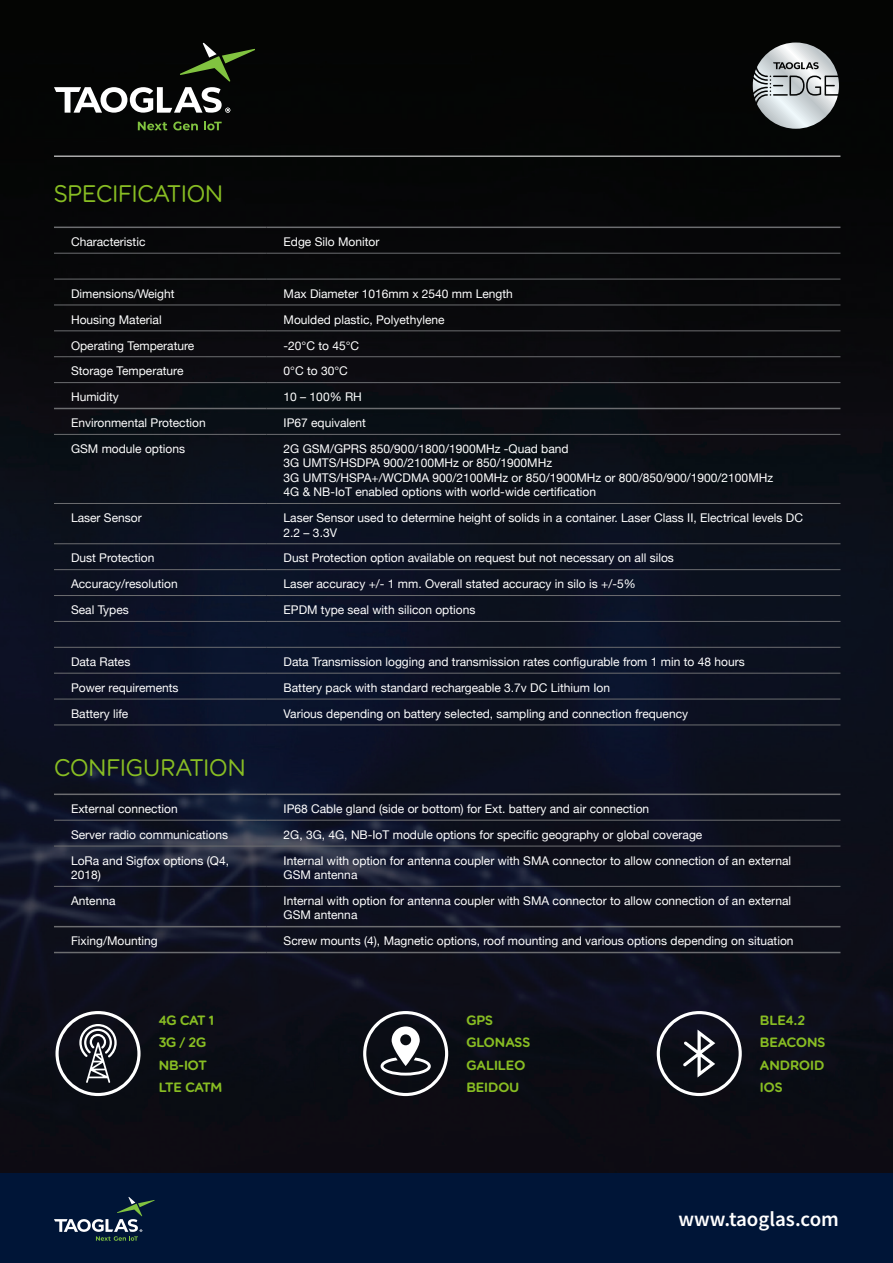
<style>
.page{position:relative;width:893px;height:1263px;background:#fff}
.page>*{position:absolute;margin:0;border:0;box-sizing:border-box;transform-origin:0 0}
.t1{font:24px "easy Jet Rounded";color:#88bd23}
.t2{font:600 21px "Source Sans Pro";color:#fff}
.t3{font:13.5px/22.2px "easy Jet Rounded Demi";color:#88bd23}
.t4{font:13.5px/22.2px "easy Jet Rounded Demi";letter-spacing:-.02em;color:#88bd23}
.t5{font:12px/14.4px "Helvetica Neue";color:#fff}
</style>
<div class="page">
<img style="left:0;top:0;width:893px;height:1174px">
<hr style="left:54px;top:253px;width:213px;height:1px;background:#6c6d70">
<hr style="left:267px;top:253px;width:573px;height:1px;background:#6c6d70">
<hr style="left:54px;top:279px;width:213px;height:1px;background:#6c6d70">
<hr style="left:267px;top:279px;width:573px;height:1px;background:#6c6d70">
<hr style="left:54px;top:305px;width:213px;height:1px;background:#6c6d70">
<hr style="left:267px;top:305px;width:573px;height:1px;background:#6c6d70">
<hr style="left:54px;top:330px;width:213px;height:1px;background:#6c6d70">
<hr style="left:267px;top:330px;width:573px;height:1px;background:#6c6d70">
<hr style="left:54px;top:356px;width:213px;height:1px;background:#6c6d70">
<hr style="left:267px;top:356px;width:573px;height:1px;background:#6c6d70">
<hr style="left:54px;top:382px;width:213px;height:1px;background:#6c6d70">
<hr style="left:267px;top:382px;width:573px;height:1px;background:#6c6d70">
<hr style="left:54px;top:503px;width:213px;height:1px;background:#6c6d70">
<hr style="left:267px;top:503px;width:573px;height:1px;background:#6c6d70">
<hr style="left:54px;top:543px;width:213px;height:1px;background:#6c6d70">
<hr style="left:267px;top:543px;width:573px;height:1px;background:#6c6d70">
<hr style="left:54px;top:569px;width:213px;height:1px;background:#6c6d70">
<hr style="left:267px;top:569px;width:573px;height:1px;background:#6c6d70">
<hr style="left:54px;top:595px;width:213px;height:1px;background:#6c6d70">
<hr style="left:267px;top:595px;width:573px;height:1px;background:#6c6d70">
<hr style="left:54px;top:621px;width:213px;height:1px;background:#6c6d70">
<hr style="left:267px;top:621px;width:573px;height:1px;background:#6c6d70">
<hr style="left:54px;top:647px;width:213px;height:1px;background:#6c6d70">
<hr style="left:267px;top:647px;width:573px;height:1px;background:#6c6d70">
<hr style="left:54px;top:673px;width:213px;height:1px;background:#6c6d70">
<hr style="left:267px;top:673px;width:573px;height:1px;background:#6c6d70">
<hr style="left:54px;top:699px;width:213px;height:1px;background:#6c6d70">
<hr style="left:267px;top:699px;width:573px;height:1px;background:#6c6d70">
<hr style="left:54px;top:724px;width:213px;height:1px;background:#6c6d70">
<hr style="left:267px;top:724px;width:573px;height:1px;background:#6c6d70">
<hr style="left:54px;top:227px;width:213px;height:1px;background:#6c6d70">
<hr style="left:267px;top:227px;width:573px;height:1px;background:#6c6d70">
<hr style="left:54px;top:408px;width:213px;height:1px;background:#6c6d70">
<hr style="left:267px;top:408px;width:573px;height:1px;background:#6c6d70">
<hr style="left:54px;top:434px;width:213px;height:1px;background:#6c6d70">
<hr style="left:267px;top:434px;width:573px;height:1px;background:#6c6d70">
<hr style="left:54px;top:820px;width:213px;height:1px;background:#6c6d70">
<hr style="left:267px;top:820px;width:573px;height:1px;background:#6c6d70">
<hr style="left:54px;top:846px;width:213px;height:1px;background:#6c6d70">
<hr style="left:267px;top:846px;width:573px;height:1px;background:#6c6d70">
<hr style="left:54px;top:886px;width:213px;height:1px;background:#6c6d70">
<hr style="left:267px;top:886px;width:573px;height:1px;background:#6c6d70">
<hr style="left:54px;top:793px;width:213px;height:2px;background:#6c6d70">
<hr style="left:267px;top:793px;width:573px;height:2px;background:#6c6d70">
<hr style="left:54px;top:926px;width:213px;height:1px;background:#6c6d70">
<hr style="left:267px;top:926px;width:573px;height:1px;background:#6c6d70">
<hr style="left:54px;top:952px;width:213px;height:1px;background:#6c6d70">
<hr style="left:267px;top:952px;width:573px;height:1px;background:#6c6d70">
<hr style="left:54px;top:156px;width:786px;height:1px;background:#fff">
<svg style="left:54px;top:43px;width:201px;height:70px;background:#2e312b"></svg>
<svg style="left:138px;top:122px;width:29px;height:8px"></svg>
<svg style="left:173px;top:122px;width:25px;height:8px"></svg>
<svg style="left:204px;top:122px;width:18px;height:8px"></svg>
<svg style="left:753px;top:43px;width:86px;height:86px;background:#999e9f"></svg>
<svg style="left:56px;top:1011px;width:85px;height:85px;background:#3e4047"></svg>
<svg style="left:363px;top:1011px;width:85px;height:85px"></svg>
<svg style="left:657px;top:1011px;width:85px;height:85px;background:#363740"></svg>
<div style="left:0;top:1174px;width:893px;height:89px;background:#001537"></div>
<svg style="left:54px;top:1197px;width:101px;height:44px"></svg>
<h1 class="t1" style="left:54px;top:179px;width:171px">SPECIFICATION</h1>
<p class="t5" style="left:71px;top:235px;width:76px">Characteristic</p>
<p class="t5" style="left:284px;top:235px;width:97px">Edge Silo Monitor</p>
<p class="t5" style="left:71px;top:287px;width:105px">Dimensions/Weight</p>
<p class="t5" style="left:284px;top:287px;width:231px">Max Diameter 1016mm x 2540 mm Length</p>
<p class="t5" style="left:71px;top:313px;width:92px">Housing Material</p>
<p class="t5" style="left:284px;top:313px;width:162px">Moulded plastic, Polyethylene</p>
<p class="t5" style="left:71px;top:339px;width:125px">Operating Temperature</p>
<p class="t5" style="left:284px;top:339px;width:77px">-20°C to 45°C</p>
<p class="t5" style="left:71px;top:365px;width:114px">Storage Temperature</p>
<p class="t5" style="left:284px;top:365px;width:66px">0°C to 30°C</p>
<p class="t5" style="left:71px;top:390px;width:49px">Humidity</p>
<p class="t5" style="left:284px;top:390px;width:80px">10 – 100% RH</p>
<p class="t5" style="left:71px;top:416px;width:136px">Environmental Protection</p>
<p class="t5" style="left:284px;top:416px;width:84px">IP67 equivalent</p>
<p class="t5" style="left:71px;top:442px;width:116px">GSM module options</p>
<p class="t5" style="left:284px;top:442px;width:491px">2G GSM/GPRS 850/900/1800/1900MHz -Quad band<br>3G UMTS/HSDPA 900/2100MHz or 850/1900MHz<br>3G UMTS/HSPA+/WCDMA 900/2100MHz or 850/1900MHz or 800/850/900/1900/2100MHz 4G &amp; NB-IoT enabled options with world-wide certification</p>
<p class="t5" style="left:71px;top:511px;width:72px">Laser Sensor</p>
<p class="t5" style="left:284px;top:511px;width:521px">Laser Sensor used to determine height of solids in a container. Laser Class II, Electrical levels DC<br>2.2 – 3.3V</p>
<p class="t5" style="left:71px;top:552px;width:85px">Dust Protection</p>
<p class="t5" style="left:284px;top:552px;width:392px">Dust Protection option available on request but not necessary on all silos</p>
<p class="t5" style="left:71px;top:577px;width:108px">Accuracy/resolution</p>
<p class="t5" style="left:284px;top:577px;width:354px">Laser accuracy +/- 1 mm. Overall stated accuracy in silo is +/-5%</p>
<p class="t5" style="left:71px;top:603px;width:59px">Seal Types</p>
<p class="t5" style="left:284px;top:603px;width:193px">EPDM type seal with silicon options</p>
<p class="t5" style="left:71px;top:655px;width:61px">Data Rates</p>
<p class="t5" style="left:284px;top:655px;width:463px">Data Transmission logging and transmission rates configurable from 1 min to 48 hours</p>
<p class="t5" style="left:71px;top:681px;width:109px">Power requirements</p>
<p class="t5" style="left:284px;top:681px;width:328px">Battery pack with standard rechargeable 3.7v DC Lithium Ion</p>
<p class="t5" style="left:71px;top:707px;width:59px">Battery life</p>
<p class="t5" style="left:284px;top:707px;width:406px">Various depending on battery selected, sampling and connection frequency</p>
<h1 class="t1" style="left:54px;top:754px;width:193px">CONFIGURATION</h1>
<p class="t5" style="left:71px;top:802px;width:108px">External connection</p>
<p class="t5" style="left:284px;top:802px;width:367px">IP68 Cable gland (side or bottom) for Ext. battery and air connection</p>
<p class="t5" style="left:71px;top:828px;width:159px">Server radio communications</p>
<p class="t5" style="left:284px;top:828px;width:420px">2G, 3G, 4G, NB-IoT module options for specific geography or global coverage</p>
<p class="t5" style="left:71px;top:854px;width:160px">LoRa and Sigfox options (Q4,<br>2018)</p>
<p class="t5" style="left:284px;top:854px;width:509px">Internal with option for antenna coupler with SMA connector to allow connection of an external<br>GSM antenna</p>
<p class="t5" style="left:71px;top:894px;width:46px">Antenna</p>
<p class="t5" style="left:284px;top:894px;width:509px">Internal with option for antenna coupler with SMA connector to allow connection of an external<br>GSM antenna</p>
<p class="t5" style="left:71px;top:934px;width:88px">Fixing/Mounting</p>
<p class="t5" style="left:284px;top:934px;width:511px">Screw mounts (4), Magnetic options, roof mounting and various options depending on situation</p>
<p class="t4" style="left:159px;top:1009px;width:65px">4G CAT 1<br>3G / 2G<br>NB-IOT<br>LTE CATM</p>
<p class="t3" style="left:466px;top:1009px;width:65px">GPS<br>GLONASS<br>GALILEO<br>BEIDOU</p>
<p class="t3" style="left:760px;top:1009px;width:67px">BLE4.2<br>BEACONS<br>ANDROID<br>IOS</p>
<h2 class="t2" style="left:678px;top:1205px;width:162px">www.taoglas.com</h2>
</div>
